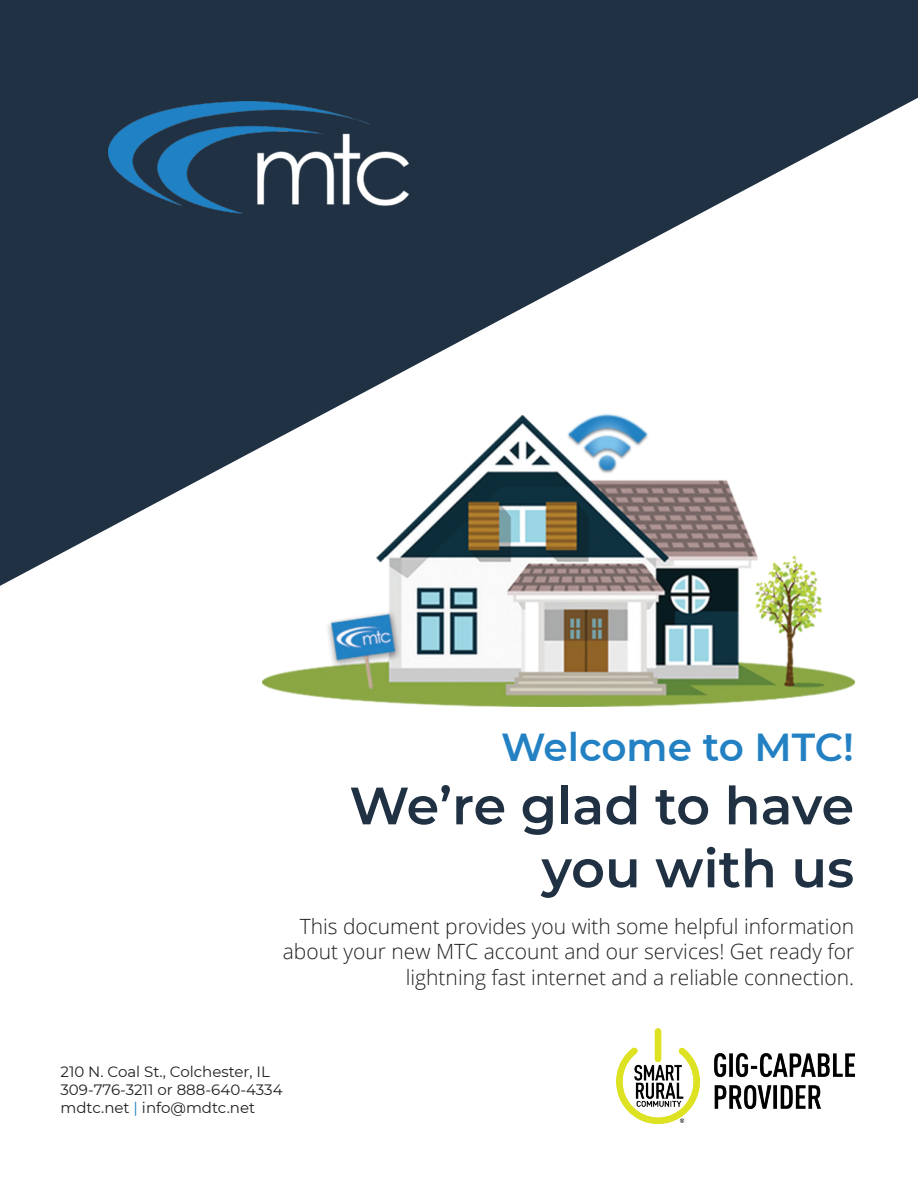
<style>
.page{position:relative;width:918px;height:1188px;background:#fff}
.page>*{position:absolute;margin:0;border:0;box-sizing:border-box;transform-origin:0 0}
.t1{font:600 52.5px "Montserrat";color:#203143}
.t2{font:600 39px "Montserrat";color:#2381c3}
.t3{font:300 21px/25.2px "Open Sans";color:#231f20;text-align:right}
.t4{font:15px/18px "Montserrat";color:#231f20}
.s1{color:#2381c3}
</style>
<div class="page">
<svg style="left:0;top:0;width:918px;height:586px;fill:#203143"></svg>
<img style="left:263px;top:413px;width:591px;height:293px">
<img style="left:108px;top:101px;width:300px;height:113px">
<img style="left:616px;top:1029px;width:238px;height:94px">
<p class="t2" style="left:501px;top:720px;width:355px">Welcome to MTC!</p>
<p class="t1" style="left:349px;top:768px;width:506px">We’re glad to have</p>
<p class="t1" style="left:542px;top:831px;width:314px">you with us</p>
<p class="t3" style="left:283px;top:913px;width:573px">This document provides you with some helpful information about your new MTC account and our services! Get ready for lightning fast internet and a reliable connection.</p>
<p class="t4" style="left:60px;top:1062px;width:211px">210 N. Coal St., Colchester, IL</p>
<p class="t4" style="left:60px;top:1080px;width:224px">309-776-3211 or 888-640-4334 mdtc.net <span class="s1">|</span> info@mdtc.net</p>
</div>
